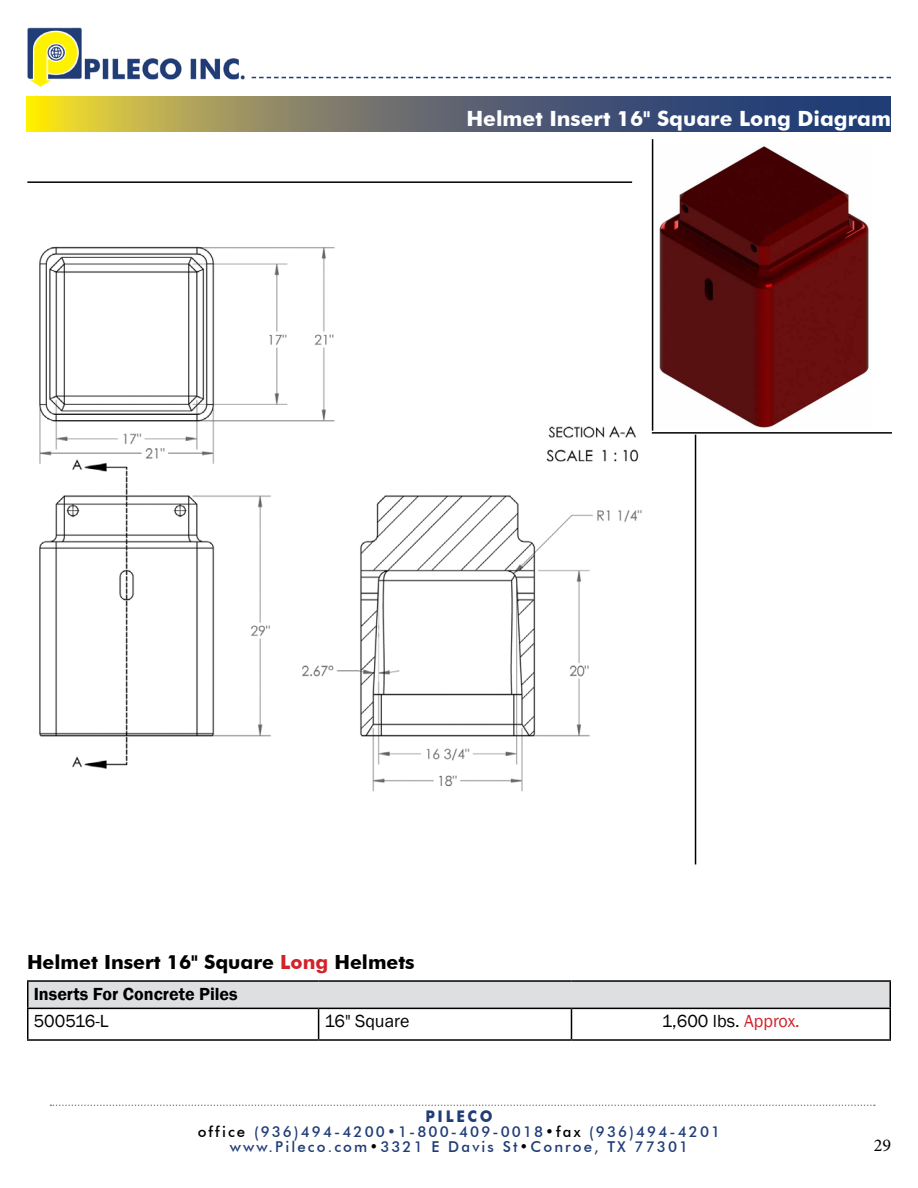
<style>
.page{position:relative;width:918px;height:1188px;background:#fff}
.page>*{position:absolute;margin:0;border:0;box-sizing:border-box;transform-origin:0 0}
.t1{font:700 21px "Futura BT";color:#fff}
.t2{font:700 19.5px "Futura BT";color:#000}
.t3{font:18px "Franklin Gothic";color:#000}
.t4{font:600 18px "Franklin Gothic";color:#000}
.t5{font:18px "Minion Pro";color:#000}
.t6{font:700 16.05px "Futura BT";letter-spacing:.18em;color:#203d76;scale:.93 1}
.t7{font:500 15px/15px "Futura BT";letter-spacing:.14em;color:#203d76;text-align:center}
.s1{color:#d2232a}
.s2{color:#000}
</style>
<div class="page">
<svg style="left:50px;top:1105px;width:825px;height:1px"></svg>
<img style="left:28px;top:27px;width:217px;height:60px">
<svg style="left:252px;top:77px;width:639px;height:1px"></svg>
<svg style="left:26px;top:97px;width:865px;height:35px;background:#6e7265"></svg>
<img style="left:39px;top:233px;width:615px;height:559px">
<hr style="left:652px;top:432px;width:240px;height:2px;background:#000">
<hr style="left:652px;top:139px;width:1px;height:292px;background:#000">
<hr style="left:27px;top:181px;width:605px;height:2px;background:#000">
<hr style="left:695px;top:435px;width:1px;height:429px;background:#000">
<div style="left:28px;top:981px;width:862px;height:27px;background:#dedfe0"></div>
<svg style="left:890px;top:982px;width:1px;height:26px"></svg>
<hr style="left:571px;top:1008px;width:320px;height:1px;background:#000">
<hr style="left:890px;top:1009px;width:1px;height:30px;background:#000">
<hr style="left:27px;top:1039px;width:292px;height:2px;background:#000">
<hr style="left:319px;top:1039px;width:252px;height:2px;background:#000">
<hr style="left:571px;top:1039px;width:320px;height:2px;background:#000">
<hr style="left:319px;top:1008px;width:252px;height:1px;background:#000">
<hr style="left:571px;top:1009px;width:1px;height:30px;background:#000">
<hr style="left:27px;top:980px;width:292px;height:2px;background:#000">
<svg style="left:27px;top:982px;width:1px;height:26px"></svg>
<hr style="left:319px;top:980px;width:252px;height:2px;background:#000">
<hr style="left:571px;top:980px;width:320px;height:2px;background:#000">
<hr style="left:27px;top:1008px;width:292px;height:1px;background:#000">
<hr style="left:27px;top:1009px;width:1px;height:30px;background:#000">
<hr style="left:318px;top:1009px;width:1px;height:30px;background:#000">
<img style="left:659px;top:146px;width:211px;height:283px">
<h1 class="t1" style="left:466px;top:106px;width:426px">Helmet Insert 16" Square Long Diagram</h1>
<h2 class="t2" style="left:27px;top:950px;width:389px">Helmet Insert 16" Square <span class="s1">Long</span> Helmets</h2>
<p class="t4" style="left:34px;top:983px;width:205px">Inserts For Concrete Piles</p>
<p class="t3" style="left:34px;top:1010px;width:76px">500516-L</p>
<p class="t3" style="left:325px;top:1010px;width:86px">16" Square</p>
<p class="t3" style="left:662px;top:1010px;width:139px">1,600 lbs. <span class="s1">Approx.</span></p>
<p class="t6" style="left:425px;top:1106px;width:74px">PILECO</p>
<p class="t7" style="left:198px;top:1124px;width:524px"><span class="s2">office</span> (936)494-4200•1-800-409-0018<span class="s2">•fax</span> (936)494-4201 www.Pileco.com<span class="s2">•</span>3321 E Davis St<span class="s2">•</span>Conroe, TX 77301</p>
<p class="t5" style="left:874px;top:1133px;width:19px">29</p>
</div>
